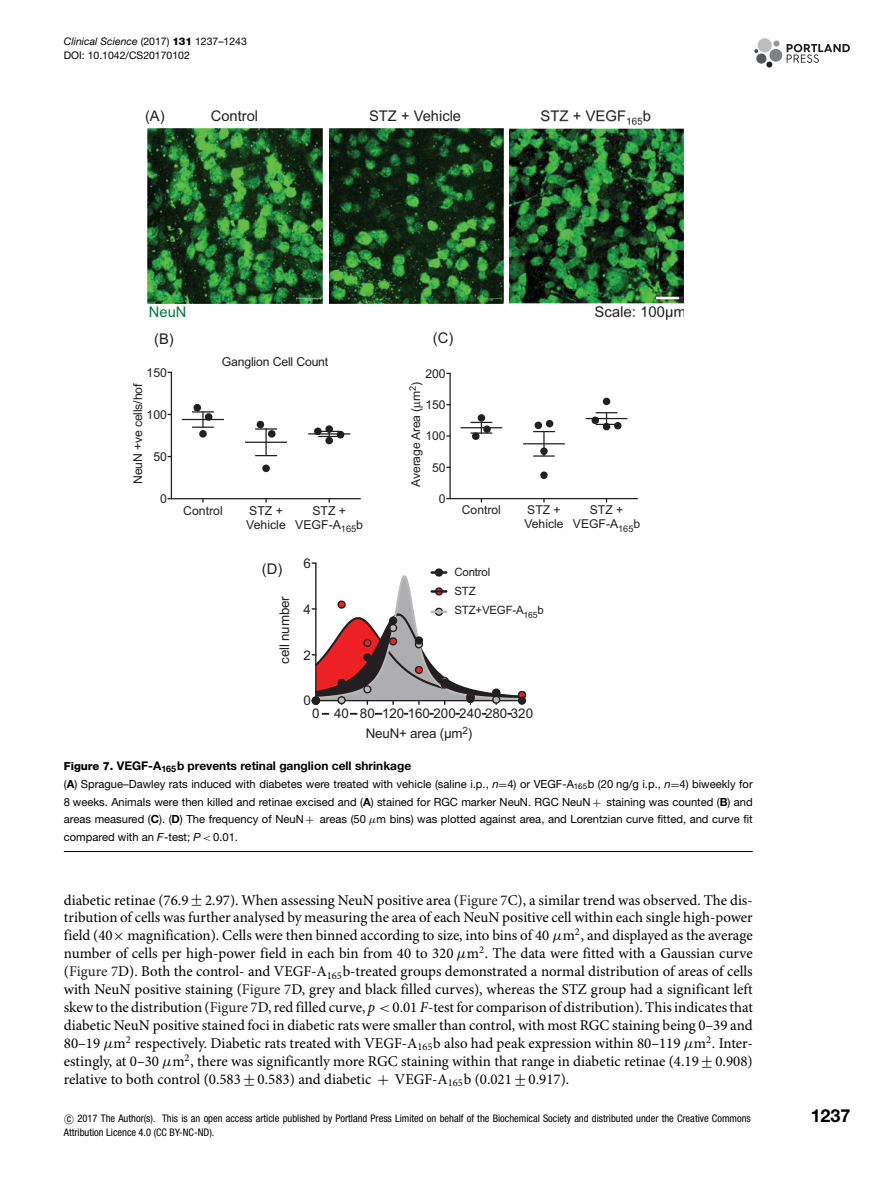
<style>
.page{position:relative;width:893px;height:1183px;background:#fff}
.page>*{position:absolute;margin:0;border:0;box-sizing:border-box;transform-origin:0 0}
.t1{font:700 18px "Helvetica Neue LT Std";color:#000}
.t2{font:15px/18px "Minion Pro";color:#000;text-align:justify}
.t3{font:14.7px "Arial";color:#231f20}
.t4{font:14.7px "Arial";color:#202020}
.t5{font:14.7px "Arial";color:#007c40}
.t6{font:13.35px "Arial";letter-spacing:-.015em;color:#202020}
.t7{font:12.3px/14px "Arial";letter-spacing:-.015em;color:#202020}
.t8{font:12.15px/14px "Arial";color:#202020}
.t9{font:700 12px "Helvetica Neue LT Std";color:#000}
.t10{font:11.4px/18.9px "Arial";letter-spacing:-.015em;color:#202020}
.t11{font:11.25px/18px "Helvetica Neue LT Std";color:#000;text-align:justify}
.t12{font:condensed 10.5px/13.5px "Helvetica Neue LT Std";color:#000}
.t13{font:10.5px/13.6px "Helvetica Neue LT Std";color:#000}
.s1{font-style:italic}
.s2{font-weight:800}
.s3{font-weight:800;font-size:11.25px}
.s4{font-weight:700}
.s5{font-family:"MTSY"}
.s6{font-family:"RMTMI"}
.s7{color:#231f20}
.s8{font-family:"CMSY10";font-stretch:normal}
</style>
<div class="page">
<svg style="left:787px;top:44px;width:63px;height:19px"></svg>
<div style="left:758px;top:38px;width:14px;height:14px;background:#bbbdc0;border-radius:50%"></div>
<div style="left:769px;top:49px;width:13px;height:13px;background:#808285;border-radius:50%"></div>
<div style="left:756px;top:53px;width:10px;height:11px;background:#58595b;border-radius:50%"></div>
<svg style="left:766px;top:62px;width:6px;height:5px"></svg>
<svg style="left:773px;top:41px;width:6px;height:6px"></svg>
<svg style="left:754px;top:49px;width:4px;height:4px"></svg>
<hr style="left:171px;top:498px;width:190px;height:1px;background:#202020">
<hr style="left:171px;top:372px;width:1px;height:126px;background:#202020">
<svg style="left:262px;top:464px;width:8px;height:8px"></svg>
<svg style="left:192px;top:404px;width:21px;height:34px"></svg>
<hr style="left:182px;top:419px;width:42px;height:1px;background:#202020">
<svg style="left:256px;top:455px;width:21px;height:1px"></svg>
<hr style="left:265px;top:429px;width:2px;height:26px;background:#202020">
<svg style="left:256px;top:420px;width:21px;height:18px"></svg>
<hr style="left:245px;top:441px;width:42px;height:2px;background:#202020">
<svg style="left:314px;top:425px;width:31px;height:19px"></svg>
<hr style="left:319px;top:430px;width:21px;height:2px;background:#202020">
<hr style="left:308px;top:433px;width:42px;height:1px;background:#202020">
<hr style="left:450px;top:498px;width:188px;height:1px;background:#202020">
<hr style="left:449px;top:373px;width:2px;height:125px;background:#202020">
<svg style="left:540px;top:471px;width:8px;height:8px"></svg>
<svg style="left:602px;top:397px;width:9px;height:8px"></svg>
<svg style="left:471px;top:414px;width:21px;height:26px"></svg>
<hr style="left:471px;top:421px;width:21px;height:2px;background:#202020">
<hr style="left:460px;top:427px;width:42px;height:1px;background:#202020">
<svg style="left:534px;top:447px;width:20px;height:9px"></svg>
<hr style="left:543px;top:431px;width:2px;height:25px;background:#202020">
<svg style="left:534px;top:420px;width:20px;height:12px"></svg>
<hr style="left:523px;top:443px;width:42px;height:1px;background:#202020">
<svg style="left:591px;top:412px;width:31px;height:18px"></svg>
<hr style="left:586px;top:418px;width:41px;height:1px;background:#202020">
<svg style="left:311px;top:562px;width:215px;height:143px"></svg>
<img style="left:148px;top:129px;width:174px;height:174px">
<img style="left:329px;top:129px;width:174px;height:174px">
<svg style="left:375px;top:712px;width:7px;height:2px"></svg>
<svg style="left:350px;top:712px;width:7px;height:2px"></svg>
<svg style="left:322px;top:712px;width:7px;height:2px"></svg>
<img style="left:509px;top:111px;width:175px;height:209px">
<hr style="left:64px;top:851px;width:689px;height:1px;background:#000">
<p class="t13" style="left:64px;top:36px;width:184px"><span class="s1">Clinical Science</span> (2017) <span class="s2">131</span> 1237–1243<br>DOI: 10.1042/CS20170102</p>
<p class="t3" style="left:145px;top:107px;width:21px">(A)</p>
<p class="t3" style="left:211px;top:107px;width:49px">Control</p>
<p class="t3" style="left:369px;top:107px;width:94px">STZ + Vehicle</p>
<p class="t5" style="left:149px;top:303px;width:39px">NeuN</p>
<p class="t4" style="left:154px;top:331px;width:21px">(B)</p>
<p class="t4" style="left:433px;top:329px;width:22px">(C)</p>
<p class="t7" style="left:146px;top:365px;width:22px">150</p>
<p class="t7" style="left:131px;top:484px;width:102px;rotate:-90deg">NeuN +ve cells/hof</p>
<p class="t7" style="left:146px;top:407px;width:22px">100</p>
<p class="t7" style="left:153px;top:449px;width:15px">50</p>
<p class="t7" style="left:160px;top:491px;width:8px">0</p>
<p class="t7" style="left:222px;top:354px;width:108px">Ganglion Cell Count</p>
<p class="t7" style="left:183px;top:503px;width:41px">Control</p>
<p class="t7" style="left:246px;top:503px;width:41px">STZ +<br>Vehicle</p>
<p class="t7" style="left:295px;top:503px;width:69px;text-align:center">STZ +<br>VEGF-A<sub>165</sub>b</p>
<p class="t4" style="left:262px;top:560px;width:22px">(D)</p>
<p class="t6" style="left:277px;top:663px;width:69px;rotate:-90deg">cell number</p>
<p class="t6" style="left:304px;top:555px;width:9px">6</p>
<p class="t6" style="left:304px;top:601px;width:9px">4</p>
<p class="t6" style="left:304px;top:647px;width:9px">2</p>
<p class="t6" style="left:304px;top:692px;width:9px">0</p>
<p class="t8" style="left:425px;top:366px;width:22px">200</p>
<p class="t8" style="left:409px;top:486px;width:106px;rotate:-90deg">Average Area ( m<sup>2</sup>)</p>
<p class="t8" style="left:425px;top:398px;width:22px">150</p>
<p class="t8" style="left:425px;top:429px;width:22px">100</p>
<p class="t8" style="left:432px;top:460px;width:15px">50</p>
<p class="t8" style="left:439px;top:491px;width:8px">0</p>
<p class="t8" style="left:462px;top:503px;width:41px">Control</p>
<p class="t8" style="left:524px;top:503px;width:41px">STZ +<br>Vehicle</p>
<p class="t8" style="left:573px;top:503px;width:69px;text-align:center">STZ +<br>VEGF-A<sub>165</sub>b</p>
<p class="t10" style="left:455px;top:563px;width:91px">Control<br>STZ<br>STZ+VEGF-A<sub>165</sub>b</p>
<p class="t6" style="left:312px;top:705px;width:223px">0 40 80 120 160 200 240 280 320</p>
<p class="t6" style="left:366px;top:725px;width:108px">NeuN+ area (µm<sup>2</sup>)</p>
<p class="t9" style="left:64px;top:760px;width:349px"><span class="s3">Figure 7.</span> VEGF-A<sub>165</sub>b prevents retinal ganglion cell shrinkage</p>
<p class="t11" style="left:64px;top:775px;width:690px">(<span class="s4">A</span>) Sprague–Dawley rats induced with diabetes were treated with vehicle (saline i.p., <span class="s1">n</span><span class="s5">=</span>4) or VEGF-A<sub>165</sub>b (20 ng/g i.p., <span class="s1">n</span><span class="s5">=</span>4) biweekly for 8 weeks. Animals were then killed and retinae excised and (<span class="s4">A</span>) stained for RGC marker NeuN. RGC NeuN <span class="s5">+</span> staining was counted (<span class="s4">B</span>) and areas measured (<span class="s4">C</span>). (<span class="s4">D</span>) The frequency of NeuN <span class="s5">+</span> areas (50 <span class="s6">μ</span>m bins) was plotted against area, and Lorentzian curve fitted, and curve fit compared with an <span class="s1">F</span>-test; <span class="s1">P</span> <span class="s6">&lt;</span> 0.01.</p>
<p class="t2" style="left:64px;top:891px;width:691px">diabetic retinae (76.9 <span class="s5">+−</span> 2.97). When assessing NeuN positive area (<span class="s7">Figure 7</span>C), a similar trend was observed. The dis&shy;tribution of cells was further analysed by measuring the area of each NeuN positive cell within each single high-power field (40<span class="s5">×</span> magnification). Cells were then binned according to size, into bins of 40 <span class="s6">μ</span>m<sup>2</sup>, and displayed as the average number of cells per high-power field in each bin from 40 to 320 <span class="s6">μ</span>m<sup>2</sup>. The data were fitted with a Gaussian curve (<span class="s7">Figure 7</span>D). Both the control- and VEGF-A<sub>165</sub>b-treated groups demonstrated a normal distribution of areas of cells with NeuN positive staining (<span class="s7">Figure 7</span>D, grey and black filled curves), whereas the STZ group had a significant left skew to the distribution (<span class="s7">Figure 7</span>D, red filled curve, <span class="s1">p</span> <span class="s6">&lt;</span> 0.01 <span class="s1">F</span>-test for comparison of distribution). This indicates that diabetic NeuN positive stained foci in diabetic rats were smaller than control, with most RGC staining being 0–39 and 80–19 <span class="s6">μ</span>m<sup>2</sup> respectively. Diabetic rats treated with VEGF-A<sub>165</sub>b also had peak expression within 80–119 <span class="s6">μ</span>m<sup>2</sup>. Inter&shy;estingly, at 0–30 <span class="s6">μ</span>m<sup>2</sup>, there was significantly more RGC staining within that range in diabetic retinae (4.19 <span class="s5">+−</span> 0.908) relative to both control (0.583 <span class="s5">+−</span> 0.583) and diabetic <span class="s5">+</span> VEGF-A<sub>165</sub>b (0.021 <span class="s5">+−</span> 0.917).</p>
<p class="t12" style="left:64px;top:1112px;width:688px"><span class="s8">-</span>c 2017 The Author(s). This is an open access article published by Portland Press Limited on behalf of the Biochemical Society and distributed under the Creative Commons<br>Attribution Licence 4.0 (CC BY-NC-ND).</p>
<p class="t1" style="left:811px;top:1108px;width:41px">1237</p>
</div>
